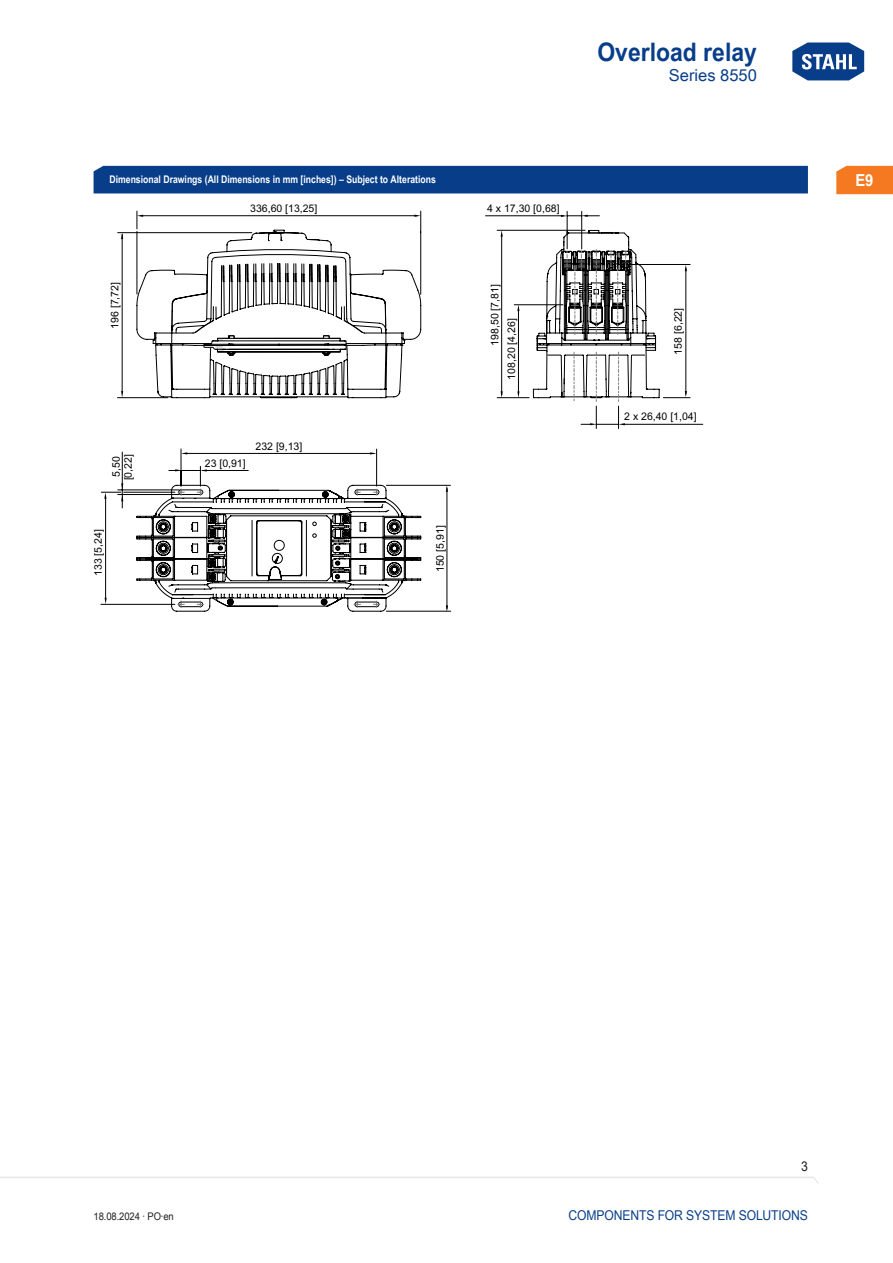
<style>
.page{position:relative;width:893px;height:1263px;background:#fff}
.page>*{position:absolute;margin:0;border:0;box-sizing:border-box;transform-origin:0 0}
.t1{font:700 25.5px "Arial Unicode MS";color:#083e89;scale:.9 1}
.t2{font:16.5px "Arial Unicode MS";color:#083e89}
.t3{font:700 16.5px "Arial Unicode MS";color:#fff;scale:.9 1}
.t4{font:13.5px "Arial Unicode MS";letter-spacing:-.01em;color:#083e89;scale:.9 1}
.t5{font:13.5px "Arial Unicode MS";color:#231f20;scale:.9 1}
.t6{font:10.5px/12.1px "Arial Unicode MS";color:#000;text-align:center}
.TabHeader1stColumn{font:700 10.5px "Arial Unicode MS";color:#fff;scale:.83 1}
.t7{font:10.5px "Arial Unicode MS";letter-spacing:-.01em;color:#231f20;scale:.9 1}
</style>
<div class="page">
<svg style="left:792px;top:42px;width:73px;height:39px"></svg>
<svg style="left:0;top:1176px;width:818px;height:7px"></svg>
<div style="left:836px;top:166px;width:57px;height:28px;background:#f47921"></div>
<div style="left:94px;top:166px;width:714px;height:27px;background:#083e89"></div>
<hr style="left:141px;top:215px;width:276px;height:1px;background:#000">
<hr style="left:137px;top:231px;width:1px;height:63px;background:#000">
<hr style="left:105px;top:496px;width:1px;height:104px;background:#000">
<hr style="left:101px;top:604px;width:74px;height:1px;background:#000">
<hr style="left:124px;top:492px;width:51px;height:1px;background:#000">
<hr style="left:122px;top:452px;width:1px;height:38px;background:#000">
<hr style="left:118px;top:494px;width:61px;height:1px;background:#000">
<hr style="left:118px;top:490px;width:61px;height:1px;background:#000">
<hr style="left:686px;top:268px;width:1px;height:126px;background:#000">
<hr style="left:628px;top:264px;width:62px;height:1px;background:#000">
<hr style="left:624px;top:424px;width:79px;height:1px;background:#000">
<hr style="left:122px;top:234px;width:1px;height:158px;background:#000">
<hr style="left:117px;top:397px;width:51px;height:1px;background:#000">
<hr style="left:118px;top:232px;width:134px;height:1px;background:#000">
<svg style="left:136px;top:251px;width:524px;height:147px"></svg>
<svg style="left:137px;top:211px;width:6px;height:18px"></svg>
<svg style="left:663px;top:391px;width:27px;height:7px"></svg>
<svg style="left:446px;top:605px;width:2px;height:7px"></svg>
<svg style="left:101px;top:483px;width:22px;height:25px"></svg>
<svg style="left:332px;top:448px;width:119px;height:133px"></svg>
<svg style="left:153px;top:211px;width:503px;height:218px"></svg>
<svg style="left:136px;top:466px;width:285px;height:142px"></svg>
<h1 class="t1" style="left:597px;top:33px;width:179px">Overload relay</h1>
<h2 class="t2" style="left:669px;top:63px;width:90px">SERIES 8550</h2>
<p class="TabHeader1stColumn" style="left:109px;top:172px;width:395px">Dimensional Drawings (All Dimensions in mm [inches]) – Subject to Alterations</p>
<h2 class="t3" style="left:855px;top:168px;width:22px">E9</h2>
<p class="t6" style="left:110px;top:329px;width:48px;rotate:-90deg">196 [7,72]</p>
<p class="t6" style="left:111px;top:480px;width:28px;rotate:-90deg">5,50 [0,22]</p>
<p class="t6" style="left:93px;top:576px;width:48px;rotate:-90deg">133 [5,24]</p>
<p class="t6" style="left:250px;top:203px;width:69px">336,60 [13,25]</p>
<p class="t6" style="left:205px;top:458px;width:42px">23 [0,91]</p>
<p class="t6" style="left:256px;top:441px;width:48px">232 [9,13]</p>
<p class="t6" style="left:487px;top:203px;width:74px">4 X 17,30 [0,68]</p>
<p class="t6" style="left:490px;top:346px;width:63px;rotate:-90deg">198,50 [7,81]</p>
<p class="t6" style="left:506px;top:380px;width:63px;rotate:-90deg">108,20 [4,26]</p>
<p class="t6" style="left:435px;top:572px;width:48px;rotate:-90deg">150 [5,91]</p>
<p class="t6" style="left:673px;top:354px;width:48px;rotate:-90deg">158 [6,22]</p>
<p class="t6" style="left:624px;top:411px;width:74px">2 X 26,40 [1,04]</p>
<p class="t5" style="left:801px;top:1157px;width:9px">3</p>
<p class="t7" style="left:94px;top:1208px;width:91px">18.08.2024 · PO·EN</p>
<p class="t4" style="left:568px;top:1205px;width:265px">COMPONENTS FOR SYSTEM SOLUTIONS</p>
</div>
